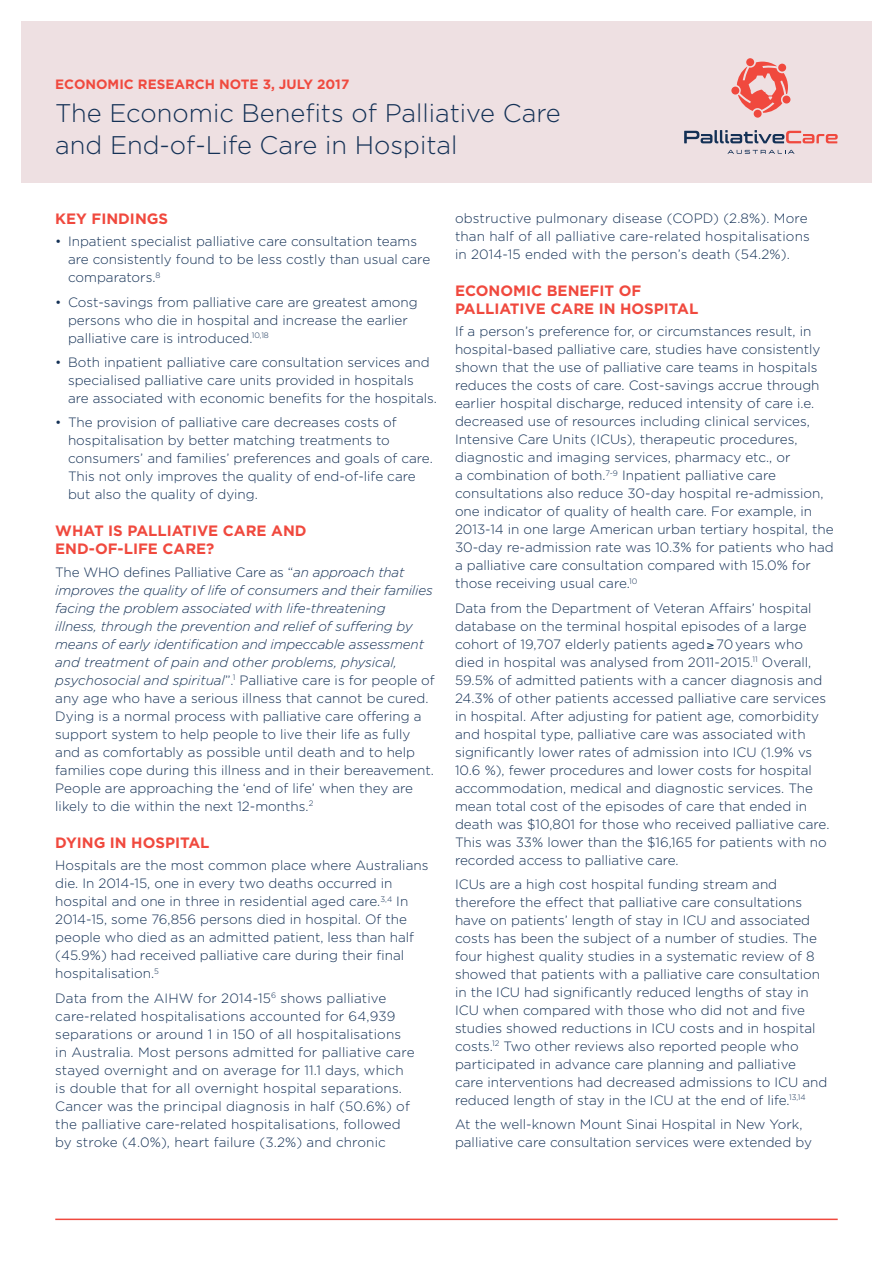
<style>
.page{position:relative;width:893px;height:1263px;background:#fff}
.page>*{position:absolute;margin:0;border:0;box-sizing:border-box;transform-origin:0 0}
.t1{font:300 25.5px/31.5px "Gotham";color:#143156}
.t2{font:700 15px/18px "Gotham";color:#f0493e}
.t3{font:300 13.5px/18px "Gotham";color:#143156}
.t4{font:700 13.5px "Gotham";color:#f0493e}
.s1{font-style:italic}
</style>
<div class="page">
<hr style="left:55px;top:1218px;width:783px;height:2px;background:#f0493e">
<div style="left:21px;top:21px;width:851px;height:162px;background:#eee0e2"></div>
<div style="left:782px;top:96px;width:8px;height:8px;background:#f0493e;border-radius:50%"></div>
<div style="left:754px;top:110px;width:8px;height:8px;background:#f0493e;border-radius:50%"></div>
<div style="left:746px;top:58px;width:8px;height:8px;background:#f0493e;border-radius:50%"></div>
<div style="left:731px;top:87px;width:8px;height:8px;background:#f0493e;border-radius:50%"></div>
<svg style="left:737px;top:62px;width:51px;height:51px"></svg>
<svg style="left:684px;top:130px;width:154px;height:13px"></svg>
<svg style="left:727px;top:150px;width:68px;height:4px"></svg>
<p class="t4" style="left:55px;top:75px;width:296px">ECONOMIC RESEARCH NOTE 3, JULY 2017</p>
<h1 class="t1" style="left:55px;top:97px;width:507px">The Economic Benefits of Palliative Care and End-of-Life Care in Hospital</h1>
<p class="t2" style="left:55px;top:209px;width:114px">KEY FINDINGS</p>
<p class="t3" style="left:68px;top:232px;width:364px;text-indent:-13px">• Inpatient specialist palliative care consultation teams are consistently found to be less costly than usual care comparators.<sup>8</sup></p>
<p class="t3" style="left:68px;top:292px;width:351px;text-indent:-13px">• Cost-savings from palliative care are greatest among persons who die in hospital and increase the earlier palliative care is introduced.<sup>10,18</sup></p>
<p class="t3" style="left:68px;top:353px;width:370px;text-indent:-13px">• Both inpatient palliative care consultation services and specialised palliative care units provided in hospitals are associated with economic benefits for the hospitals.</p>
<p class="t3" style="left:68px;top:413px;width:366px;text-indent:-13px">• The provision of palliative care decreases costs of hospitalisation by better matching treatments to consumers’ and families’ preferences and goals of care.<br>This not only improves the quality of end-of-life care but also the quality of dying.</p>
<p class="t2" style="left:55px;top:522px;width:253px">WHAT IS PALLIATIVE CARE AND<br>END-OF-LIFE CARE?</p>
<p class="t3" style="left:55px;top:563px;width:381px">The WHO defines Palliative Care as “<span class="s1">an approach that improves the quality of life of consumers and their families facing the problem associated with life-threatening<br>illness, through the prevention and relief of suffering by means of early identification and impeccable assessment and treatment of pain and other problems, physical, psychosocial and spiritual</span>”.<sup>1</sup> Palliative care is for people of any age who have a serious illness that cannot be cured.<br>Dying is a normal process with palliative care offering a support system to help people to live their life as fully and as comfortably as possible until death and to help families cope during this illness and in their bereavement.<br>People are approaching the ‘end of life’ when they are likely to die within the next 12-months.<sup>2</sup></p>
<p class="t2" style="left:55px;top:833px;width:156px">DYING IN HOSPITAL</p>
<p class="t3" style="left:55px;top:856px;width:375px">Hospitals are the most common place where Australians die. In 2014-15, one in every two deaths occurred in hospital and one in three in residential aged care.<sup>3,4</sup> In 2014-15, some 76,856 persons died in hospital. Of the people who died as an admitted patient, less than half (45.9%) had received palliative care during their final hospitalisation.<sup>5</sup></p>
<p class="t3" style="left:55px;top:988px;width:361px">Data from the AIHW for 2014-15<sup>6</sup> shows palliative care-related hospitalisations accounted for 64,939 separations or around 1 in 150 of all hospitalisations in Australia. Most persons admitted for palliative care stayed overnight and on average for 11.1 days, which is double that for all overnight hospital separations.<br>Cancer was the principal diagnosis in half (50.6%) of the palliative care-related hospitalisations, followed by stroke (4.0%), heart failure (3.2%) and chronic</p>
<p class="t3" style="left:455px;top:209px;width:356px">obstructive pulmonary disease (COPD) (2.8%). More than half of all palliative care-related hospitalisations in 2014-15 ended with the person’s death (54.2%).</p>
<p class="t2" style="left:455px;top:281px;width:245px">ECONOMIC BENEFIT OF<br>PALLIATIVE CARE IN HOSPITAL</p>
<p class="t3" style="left:455px;top:322px;width:380px">If a person’s preference for, or circumstances result, in hospital-based palliative care, studies have consistently shown that the use of palliative care teams in hospitals reduces the costs of care. Cost-savings accrue through earlier hospital discharge, reduced intensity of care i.e. decreased use of resources including clinical services, Intensive Care Units (ICUs), therapeutic procedures, diagnostic and imaging services, pharmacy etc., or<br>a combination of both.<sup>7-9</sup> Inpatient palliative care consultations also reduce 30-day hospital re-admission, one indicator of quality of health care. For example, in 2013-14 in one large American urban tertiary hospital, the 30-day re-admission rate was 10.3% for patients who had a palliative care consultation compared with 15.0% for those receiving usual care.<sup>10</sup></p>
<p class="t3" style="left:455px;top:598px;width:376px">Data from the Department of Veteran Affairs’ hospital database on the terminal hospital episodes of a large cohort of 19,707 elderly patients aged ≥ 70 years who died in hospital was analysed from 2011-2015.<sup>11</sup> Overall, 59.5% of admitted patients with a cancer diagnosis and 24.3% of other patients accessed palliative care services in hospital. After adjusting for patient age, comorbidity and hospital type, palliative care was associated with significantly lower rates of admission into ICU (1.9% vs 10.6 %), fewer procedures and lower costs for hospital accommodation, medical and diagnostic services. The mean total cost of the episodes of care that ended in death was $10,801 for those who received palliative care.<br>This was 33% lower than the $16,165 for patients with no recorded access to palliative care.</p>
<p class="t3" style="left:455px;top:875px;width:374px">ICUs are a high cost hospital funding stream and therefore the effect that palliative care consultations have on patients’ length of stay in ICU and associated costs has been the subject of a number of studies. The four highest quality studies in a systematic review of 8 showed that patients with a palliative care consultation in the ICU had significantly reduced lengths of stay in ICU when compared with those who did not and five studies showed reductions in ICU costs and in hospital costs.<sup>12</sup> Two other reviews also reported people who participated in advance care planning and palliative care interventions had decreased admissions to ICU and reduced length of stay in the ICU at the end of life.<sup>13,14</sup></p>
<p class="t3" style="left:455px;top:1115px;width:358px">At the well-known Mount Sinai Hospital in New York, palliative care consultation services were extended by</p>
</div>
